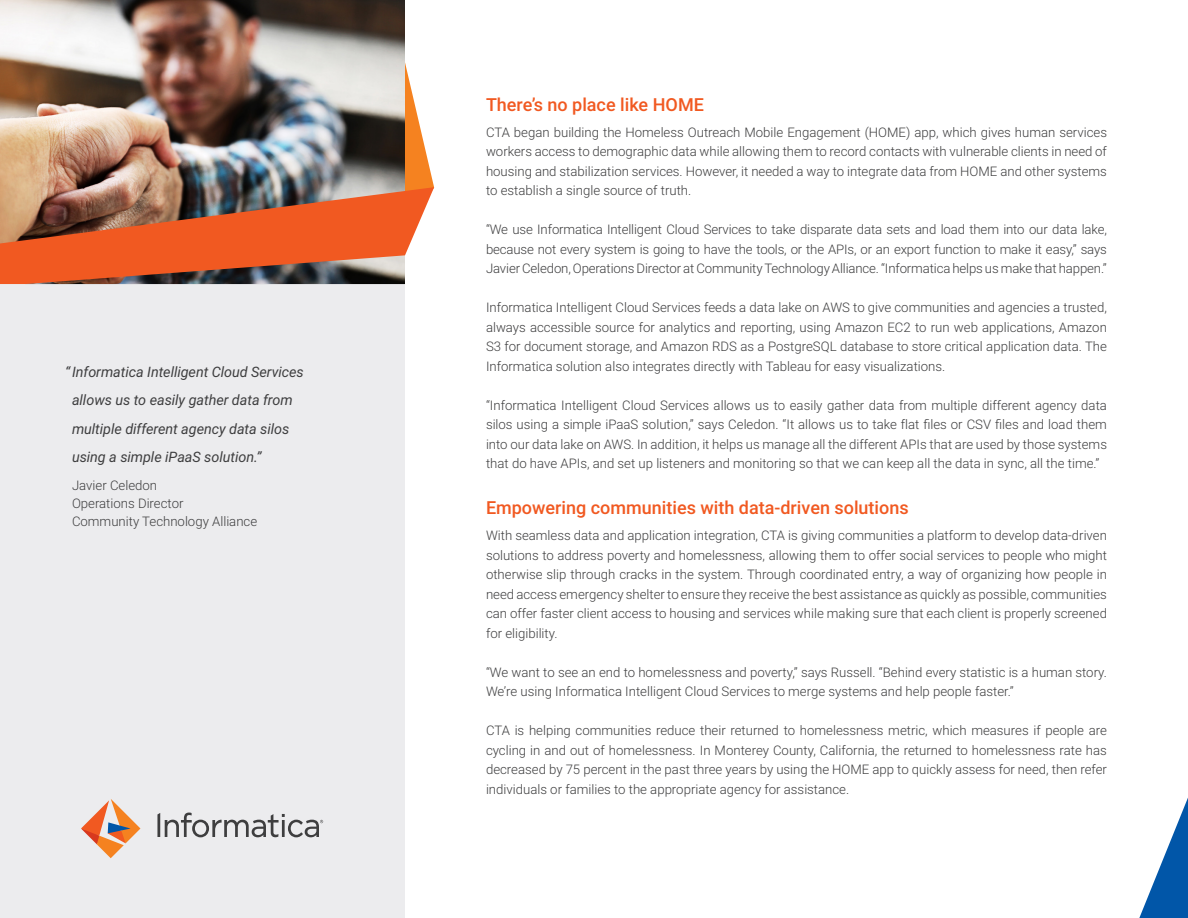
<style>
.page{position:relative;width:1188px;height:918px;background:#fff}
.page>*{position:absolute;margin:0;border:0;box-sizing:border-box;transform-origin:0 0}
.t1{font:500 18px "Roboto";color:#f15921}
.t2{font:italic 14.4px/28.5px "Roboto";letter-spacing:-.005em;color:#3e3e3f}
.t3{font:300 13.2px/19.5px "Roboto";color:#3e3e3f;text-align:justify}
</style>
<div class="page">
<div style="left:0;top:143px;width:405px;height:775px;background:#ececee"></div>
<img style="left:0;top:0;width:405px;height:44px">
<img style="left:0;top:44px;width:434px;height:241px">
<svg style="left:81px;top:799px;width:59px;height:59px"></svg>
<svg style="left:157px;top:813px;width:166px;height:24px"></svg>
<svg style="left:1139px;top:798px;width:49px;height:120px"></svg>
<p class="t2" style="left:72px;top:357px;width:233px;text-indent:-7px">“Informatica Intelligent Cloud Services allows us to easily gather data from multiple different agency data silos using a simple iPaaS solution.”</p>
<p class="t3" style="left:72px;top:475px;width:87px">Javier Celedon</p>
<p class="t3" style="left:72px;top:493px;width:113px">Operations Director</p>
<p class="t3" style="left:72px;top:511px;width:187px">Community Technology Alliance</p>
<p class="t1" style="left:486px;top:92px;width:219px">There’s no place like HOME</p>
<p class="t3" style="left:486px;top:122px;width:623px">CTA began building the Homeless Outreach Mobile Engagement (HOME) app, which gives human services workers access to demographic data while allowing them to record contacts with vulnerable clients in need of housing and stabilization services. However, it needed a way to integrate data from HOME and other systems to establish a single source of truth.</p>
<p class="t3" style="left:486px;top:220px;width:622px">“We use Informatica Intelligent Cloud Services to take disparate data sets and load them into our data lake, because not every system is going to have the tools, or the APIs, or an export function to make it easy,” says Javier Celedon, Operations Director at Community Technology Alliance. “Informatica helps us make that happen.”</p>
<p class="t3" style="left:486px;top:298px;width:623px">Informatica Intelligent Cloud Services feeds a data lake on AWS to give communities and agencies a trusted, always accessible source for analytics and reporting, using Amazon EC2 to run web applications, Amazon S3 for document storage, and Amazon RDS as a PostgreSQL database to store critical application data. The Informatica solution also integrates directly with Tableau for easy visualizations.</p>
<p class="t3" style="left:486px;top:395px;width:623px">“Informatica Intelligent Cloud Services allows us to easily gather data from multiple different agency data silos using a simple iPaaS solution,” says Celedon. “It allows us to take flat files or CSV files and load them into our data lake on AWS. In addition, it helps us manage all the different APIs that are used by those systems that do have APIs, and set up listeners and monitoring so that we can keep all the data in sync, all the time.”</p>
<p class="t1" style="left:486px;top:495px;width:424px">Empowering communities with data-driven solutions</p>
<p class="t3" style="left:486px;top:526px;width:623px">With seamless data and application integration, CTA is giving communities a platform to develop data-driven solutions to address poverty and homelessness, allowing them to offer social services to people who might otherwise slip through cracks in the system. Through coordinated entry, a way of organizing how people in need access emergency shelter to ensure they receive the best assistance as quickly as possible, communities can offer faster client access to housing and services while making sure that each client is properly screened for eligibility.</p>
<p class="t3" style="left:486px;top:662px;width:622px">“We want to see an end to homelessness and poverty,” says Russell. “Behind every statistic is a human story.<br>We’re using Informatica Intelligent Cloud Services to merge systems and help people faster.”</p>
<p class="t3" style="left:486px;top:721px;width:623px">CTA is helping communities reduce their returned to homelessness metric, which measures if people are cycling in and out of homelessness. In Monterey County, California, the returned to homelessness rate has decreased by 75 percent in the past three years by using the HOME app to quickly assess for need, then refer individuals or families to the appropriate agency for assistance.</p>
</div>
